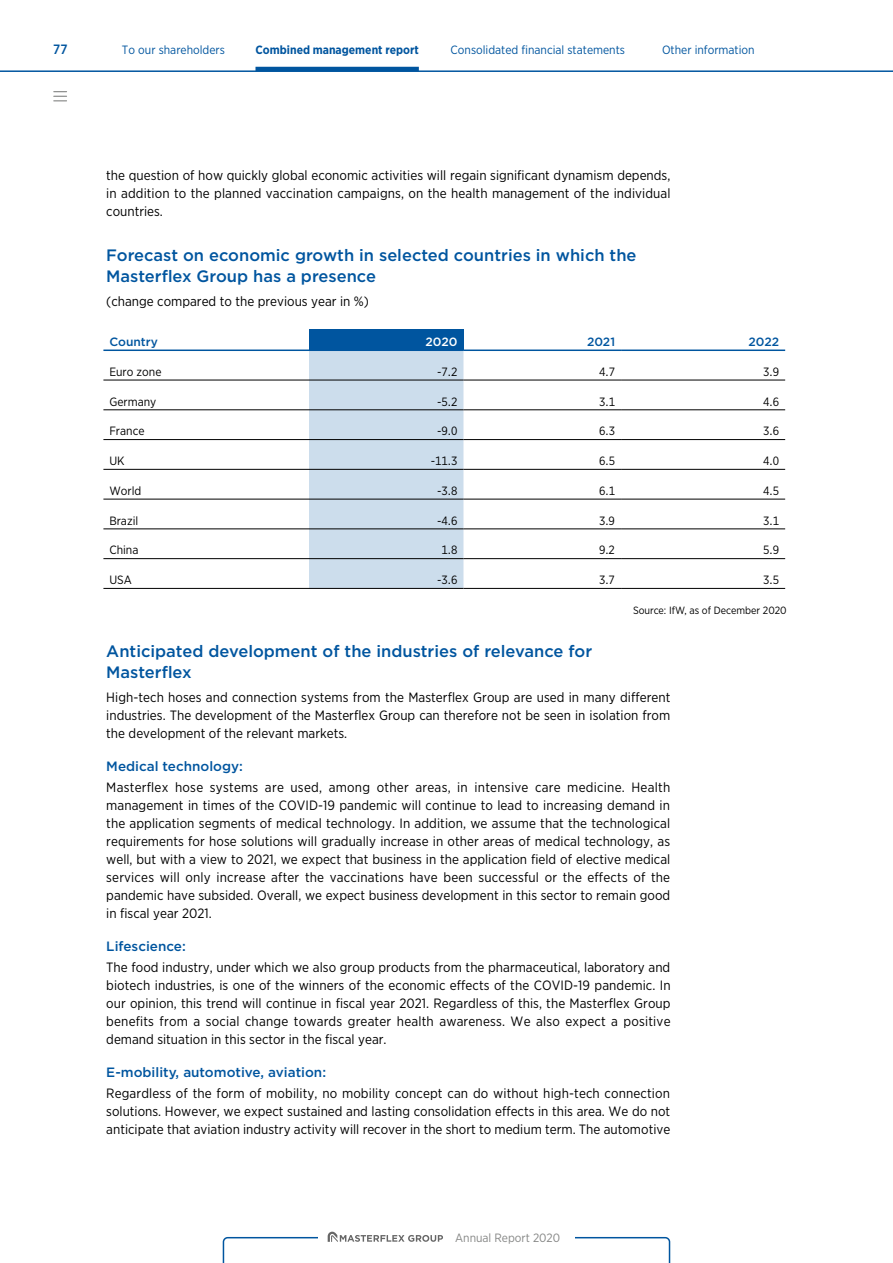
<style>
.page{position:relative;width:893px;height:1263px;background:#fff}
.page>*{position:absolute;margin:0;border:0;box-sizing:border-box;transform-origin:0 0}
.t1{font:500 16.5px/21px "Gotham";color:#00559f}
.t2{font:13.5px/18px "Gotham Narrow";color:#000;text-align:justify}
.t3{font:500 13.5px "Gotham";color:#00559f}
.t4{font:500 13.5px "Gotham Narrow";color:#00559f}
.t5{font:12px "Gotham Narrow";color:#000}
.t6{font:12px "Gotham Narrow";color:#00559f}
.t7{font:700 12px "Gotham Narrow";color:#00559f}
.t8{font:12px "Gotham Narrow";color:#868786}
.t9{font:500 12px "Gotham";color:#00559f}
.t10{font:500 12px "Gotham";color:#fff}
.t11{font:10.5px "Gotham Narrow";color:#000}
</style>
<div class="page">
<svg style="left:223px;top:1232px;width:447px;height:31px"></svg>
<div style="left:309px;top:329px;width:154px;height:21px;background:#00559f"></div>
<div style="left:309px;top:351px;width:154px;height:237px;background:#ccddec"></div>
<hr style="left:103px;top:380px;width:206px;height:1px;background:#000">
<hr style="left:309px;top:380px;width:154px;height:1px;background:#000">
<hr style="left:463px;top:380px;width:158px;height:1px;background:#000">
<hr style="left:621px;top:380px;width:164px;height:1px;background:#000">
<hr style="left:103px;top:409px;width:206px;height:1px;background:#000">
<hr style="left:309px;top:409px;width:154px;height:1px;background:#000">
<hr style="left:463px;top:409px;width:158px;height:1px;background:#000">
<hr style="left:621px;top:409px;width:164px;height:1px;background:#000">
<hr style="left:103px;top:439px;width:206px;height:1px;background:#000">
<hr style="left:309px;top:439px;width:154px;height:1px;background:#000">
<hr style="left:463px;top:439px;width:158px;height:1px;background:#000">
<hr style="left:621px;top:439px;width:164px;height:1px;background:#000">
<hr style="left:103px;top:469px;width:206px;height:1px;background:#000">
<hr style="left:309px;top:469px;width:154px;height:1px;background:#000">
<hr style="left:463px;top:469px;width:158px;height:1px;background:#000">
<hr style="left:621px;top:469px;width:164px;height:1px;background:#000">
<hr style="left:103px;top:499px;width:206px;height:1px;background:#000">
<hr style="left:309px;top:499px;width:154px;height:1px;background:#000">
<hr style="left:463px;top:499px;width:158px;height:1px;background:#000">
<hr style="left:621px;top:499px;width:164px;height:1px;background:#000">
<hr style="left:103px;top:528px;width:206px;height:1px;background:#000">
<hr style="left:309px;top:528px;width:154px;height:1px;background:#000">
<hr style="left:463px;top:528px;width:158px;height:1px;background:#000">
<hr style="left:621px;top:528px;width:164px;height:1px;background:#000">
<hr style="left:103px;top:558px;width:206px;height:1px;background:#000">
<hr style="left:309px;top:558px;width:154px;height:1px;background:#000">
<hr style="left:463px;top:558px;width:158px;height:1px;background:#000">
<hr style="left:621px;top:558px;width:164px;height:1px;background:#000">
<hr style="left:103px;top:588px;width:206px;height:1px;background:#000">
<hr style="left:309px;top:588px;width:154px;height:1px;background:#000">
<hr style="left:463px;top:588px;width:158px;height:1px;background:#000">
<hr style="left:621px;top:588px;width:164px;height:1px;background:#000">
<hr style="left:103px;top:349px;width:206px;height:2px;background:#00559f">
<hr style="left:309px;top:349px;width:154px;height:2px;background:#00559f">
<hr style="left:463px;top:349px;width:158px;height:2px;background:#00559f">
<hr style="left:621px;top:349px;width:164px;height:2px;background:#00559f">
<svg style="left:54px;top:91px;width:13px;height:10px"></svg>
<hr style="left:0;top:70px;width:893px;height:2px;background:#00559f">
<hr style="left:255px;top:67px;width:164px;height:4px;background:#00559f">
<p class="t4" style="left:53px;top:41px;width:16px">77</p>
<p class="t6" style="left:122px;top:42px;width:104px">To our shareholders</p>
<p class="t7" style="left:255px;top:42px;width:165px">Combined management report</p>
<p class="t6" style="left:450px;top:42px;width:176px">Consolidated financial statements</p>
<p class="t6" style="left:662px;top:42px;width:94px">Other information</p>
<p class="t2" style="left:106px;top:166px;width:566px">the question of how quickly global economic activities will regain significant dynamism depends, in addition to the planned vaccination campaigns, on the health management of the individual countries.</p>
<p class="t1" style="left:106px;top:244px;width:532px">Forecast on economic growth in selected countries in which the<br>Masterflex Group has a presence</p>
<p class="t2" style="left:106px;top:292px;width:264px">(change compared to the previous year in %)</p>
<p class="t9" style="left:109px;top:334px;width:50px">Country</p>
<p class="t10" style="left:425px;top:334px;width:33px">2020</p>
<p class="t9" style="left:587px;top:334px;width:30px">2021</p>
<p class="t9" style="left:748px;top:334px;width:32px">2022</p>
<p class="t5" style="left:109px;top:364px;width:54px">Euro zone</p>
<p class="t5" style="left:437px;top:364px;width:22px">-7.2</p>
<p class="t5" style="left:599px;top:364px;width:17px">4.7</p>
<p class="t5" style="left:763px;top:364px;width:17px">3.9</p>
<p class="t5" style="left:109px;top:394px;width:48px">Germany</p>
<p class="t5" style="left:437px;top:394px;width:22px">-5.2</p>
<p class="t5" style="left:599px;top:394px;width:17px">3.1</p>
<p class="t5" style="left:763px;top:394px;width:17px">4.6</p>
<p class="t5" style="left:109px;top:424px;width:37px">France</p>
<p class="t5" style="left:437px;top:424px;width:22px">-9.0</p>
<p class="t5" style="left:599px;top:424px;width:17px">6.3</p>
<p class="t5" style="left:763px;top:424px;width:17px">3.6</p>
<p class="t5" style="left:109px;top:453px;width:17px">UK</p>
<p class="t5" style="left:431px;top:453px;width:28px">-11.3</p>
<p class="t5" style="left:599px;top:453px;width:17px">6.5</p>
<p class="t5" style="left:763px;top:453px;width:17px">4.0</p>
<p class="t5" style="left:109px;top:483px;width:33px">World</p>
<p class="t5" style="left:437px;top:483px;width:22px">-3.8</p>
<p class="t5" style="left:599px;top:483px;width:17px">6.1</p>
<p class="t5" style="left:763px;top:483px;width:17px">4.5</p>
<p class="t5" style="left:109px;top:513px;width:30px">Brazil</p>
<p class="t5" style="left:437px;top:513px;width:22px">-4.6</p>
<p class="t5" style="left:599px;top:513px;width:17px">3.9</p>
<p class="t5" style="left:763px;top:513px;width:17px">3.1</p>
<p class="t5" style="left:109px;top:543px;width:31px">China</p>
<p class="t5" style="left:441px;top:543px;width:17px">1.8</p>
<p class="t5" style="left:599px;top:543px;width:17px">9.2</p>
<p class="t5" style="left:763px;top:543px;width:17px">5.9</p>
<p class="t5" style="left:109px;top:572px;width:24px">USA</p>
<p class="t5" style="left:437px;top:572px;width:22px">-3.6</p>
<p class="t5" style="left:599px;top:572px;width:17px">3.7</p>
<p class="t5" style="left:763px;top:572px;width:17px">3.5</p>
<p class="t11" style="left:633px;top:604px;width:155px">Source: IfW, as of December 2020</p>
<p class="t1" style="left:106px;top:640px;width:487px">Anticipated development of the industries of relevance for<br>Masterflex</p>
<p class="t2" style="left:106px;top:688px;width:566px">High-tech hoses and connection systems from the Masterflex Group are used in many different industries. The development of the Masterflex Group can therefore not be seen in isolation from the development of the relevant markets.</p>
<p class="t3" style="left:106px;top:757px;width:138px">Medical technology:</p>
<p class="t2" style="left:106px;top:778px;width:566px">Masterflex hose systems are used, among other areas, in intensive care medicine. Health management in times of the COVID-19 pandemic will continue to lead to increasing demand in the application segments of medical technology. In addition, we assume that the technological requirements for hose solutions will gradually increase in other areas of medical technology, as well, but with a view to 2021, we expect that business in the application field of elective medical services will only increase after the vaccinations have been successful or the effects of the pandemic have subsided. Overall, we expect business development in this sector to remain good in fiscal year 2021.</p>
<p class="t3" style="left:106px;top:937px;width:81px">Lifescience:</p>
<p class="t2" style="left:106px;top:958px;width:566px">The food industry, under which we also group products from the pharmaceutical, laboratory and biotech industries, is one of the winners of the economic effects of the COVID-19 pandemic. In our opinion, this trend will continue in fiscal year 2021. Regardless of this, the Masterflex Group benefits from a social change towards greater health awareness. We also expect a positive demand situation in this sector in the fiscal year.</p>
<p class="t3" style="left:106px;top:1063px;width:221px">E-mobility, automotive, aviation:</p>
<p class="t2" style="left:106px;top:1084px;width:565px">Regardless of the form of mobility, no mobility concept can do without high-tech connection solutions. However, we expect sustained and lasting consolidation effects in this area. We do not anticipate that aviation industry activity will recover in the short to medium term. The automotive</p>
<p class="t8" style="left:455px;top:1230px;width:106px">Annual Report 2020</p>
</div>
